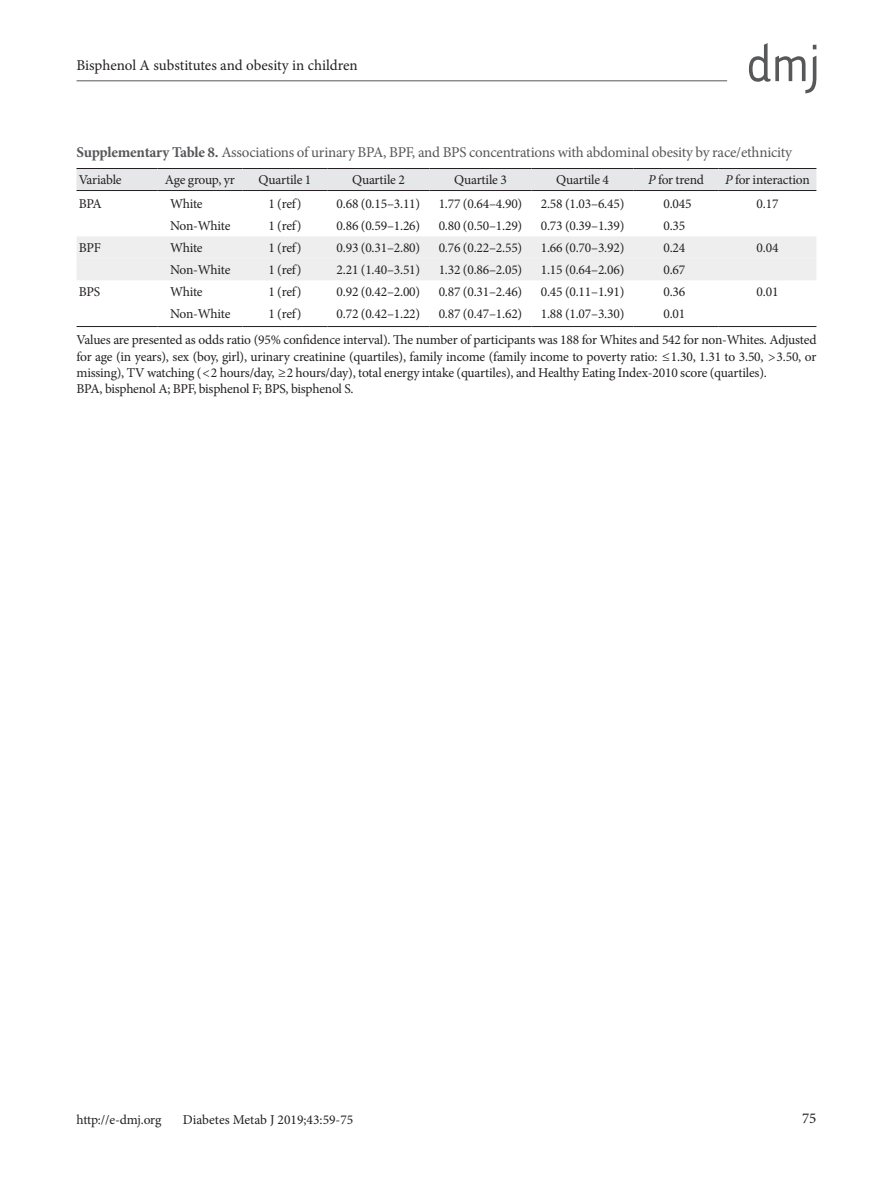
<style>
.page{position:relative;width:893px;height:1191px;background:#fff}
.page>*{position:absolute;margin:0;border:0;box-sizing:border-box;transform-origin:0 0}
.표제목그림{font:15px "Minion Pro";letter-spacing:-.015em;color:#57585a}
.t1{font:15px "Minion Pro";letter-spacing:-.005em;color:#231f20}
.표본문{font:13.5px/16.2px "Minion Pro";letter-spacing:-.015em;color:#231f20;text-align:justify}
.s1{font-weight:700}
.s2{font-style:italic}
</style>
<div class="page">
<hr style="left:77px;top:80px;width:650px;height:1px;background:#57585a">
<svg style="left:749px;top:43px;width:67px;height:50px"></svg>
<div style="left:77px;top:169px;width:739px;height:21px;background:#e6e7e9"></div>
<div style="left:77px;top:236px;width:739px;height:44px;background:#eeeeef"></div>
<hr style="left:77px;top:326px;width:80px;height:1px;background:#231f20">
<hr style="left:157px;top:326px;width:85px;height:1px;background:#231f20">
<hr style="left:242px;top:326px;width:85px;height:1px;background:#231f20">
<hr style="left:327px;top:326px;width:102px;height:1px;background:#231f20">
<hr style="left:429px;top:326px;width:102px;height:1px;background:#231f20">
<hr style="left:531px;top:326px;width:103px;height:1px;background:#231f20">
<hr style="left:634px;top:326px;width:85px;height:1px;background:#231f20">
<hr style="left:719px;top:326px;width:97px;height:1px;background:#231f20">
<hr style="left:77px;top:168px;width:80px;height:1px;background:#231f20">
<hr style="left:157px;top:168px;width:85px;height:1px;background:#231f20">
<hr style="left:242px;top:168px;width:85px;height:1px;background:#231f20">
<hr style="left:327px;top:168px;width:102px;height:1px;background:#231f20">
<hr style="left:429px;top:168px;width:102px;height:1px;background:#231f20">
<hr style="left:531px;top:168px;width:103px;height:1px;background:#231f20">
<hr style="left:634px;top:168px;width:85px;height:1px;background:#231f20">
<hr style="left:719px;top:168px;width:97px;height:1px;background:#231f20">
<hr style="left:77px;top:190px;width:80px;height:1px;background:#231f20">
<hr style="left:157px;top:190px;width:85px;height:1px;background:#231f20">
<hr style="left:242px;top:190px;width:85px;height:1px;background:#231f20">
<hr style="left:327px;top:190px;width:102px;height:1px;background:#231f20">
<hr style="left:429px;top:190px;width:102px;height:1px;background:#231f20">
<hr style="left:531px;top:190px;width:103px;height:1px;background:#231f20">
<hr style="left:634px;top:190px;width:85px;height:1px;background:#231f20">
<hr style="left:719px;top:190px;width:97px;height:1px;background:#231f20">
<p class="t1" style="left:77px;top:55px;width:283px">Bisphenol A substitutes and obesity in children</p>
<p class="표제목그림" style="left:77px;top:142px;width:717px"><span class="s1">Supplementary Table 8.</span> Associations of urinary BPA, BPF, and BPS concentrations with abdominal obesity by race/ethnicity</p>
<p class="표본문" style="left:79px;top:171px;width:45px">Variable</p>
<p class="표본문" style="left:165px;top:171px;width:72px">Age group, yr</p>
<p class="표본문" style="left:259px;top:171px;width:54px">Quartile 1</p>
<p class="표본문" style="left:352px;top:171px;width:54px">Quartile 2</p>
<p class="표본문" style="left:454px;top:171px;width:54px">Quartile 3</p>
<p class="표본문" style="left:556px;top:171px;width:54px">Quartile 4</p>
<p class="표본문" style="left:648px;top:171px;width:57px"><span class="s2">P</span> for trend</p>
<p class="표본문" style="left:725px;top:171px;width:86px"><span class="s2">P</span> for interaction</p>
<p class="표본문" style="left:79px;top:195px;width:25px">BPA</p>
<p class="표본문" style="left:170px;top:195px;width:34px">White</p>
<p class="표본문" style="left:268px;top:195px;width:34px">1 (ref)</p>
<p class="표본문" style="left:337px;top:195px;width:85px">0.68 (0.15–3.11)</p>
<p class="표본문" style="left:439px;top:195px;width:85px">1.77 (0.64–4.90)</p>
<p class="표본문" style="left:541px;top:195px;width:85px">2.58 (1.03–6.45)</p>
<p class="표본문" style="left:663px;top:195px;width:30px">0.045</p>
<p class="표본문" style="left:757px;top:195px;width:23px">0.17</p>
<p class="표본문" style="left:170px;top:217px;width:62px">Non-White</p>
<p class="표본문" style="left:268px;top:217px;width:34px">1 (ref)</p>
<p class="표본문" style="left:337px;top:217px;width:85px">0.86 (0.59–1.26)</p>
<p class="표본문" style="left:439px;top:217px;width:85px">0.80 (0.50–1.29)</p>
<p class="표본문" style="left:541px;top:217px;width:85px">0.73 (0.39–1.39)</p>
<p class="표본문" style="left:663px;top:217px;width:23px">0.35</p>
<p class="표본문" style="left:79px;top:239px;width:24px">BPF</p>
<p class="표본문" style="left:170px;top:239px;width:34px">White</p>
<p class="표본문" style="left:268px;top:239px;width:34px">1 (ref)</p>
<p class="표본문" style="left:337px;top:239px;width:85px">0.93 (0.31–2.80)</p>
<p class="표본문" style="left:439px;top:239px;width:85px">0.76 (0.22–2.55)</p>
<p class="표본문" style="left:541px;top:239px;width:85px">1.66 (0.70–3.92)</p>
<p class="표본문" style="left:663px;top:239px;width:23px">0.24</p>
<p class="표본문" style="left:757px;top:239px;width:23px">0.04</p>
<p class="표본문" style="left:170px;top:261px;width:62px">Non-White</p>
<p class="표본문" style="left:268px;top:261px;width:34px">1 (ref)</p>
<p class="표본문" style="left:337px;top:261px;width:85px">2.21 (1.40–3.51)</p>
<p class="표본문" style="left:439px;top:261px;width:85px">1.32 (0.86–2.05)</p>
<p class="표본문" style="left:541px;top:261px;width:85px">1.15 (0.64–2.06)</p>
<p class="표본문" style="left:663px;top:261px;width:23px">0.67</p>
<p class="표본문" style="left:79px;top:283px;width:23px">BPS</p>
<p class="표본문" style="left:170px;top:283px;width:34px">White</p>
<p class="표본문" style="left:268px;top:283px;width:34px">1 (ref)</p>
<p class="표본문" style="left:337px;top:283px;width:85px">0.92 (0.42–2.00)</p>
<p class="표본문" style="left:439px;top:283px;width:85px">0.87 (0.31–2.46)</p>
<p class="표본문" style="left:541px;top:283px;width:85px">0.45 (0.11–1.91)</p>
<p class="표본문" style="left:663px;top:283px;width:23px">0.36</p>
<p class="표본문" style="left:757px;top:283px;width:23px">0.01</p>
<p class="표본문" style="left:170px;top:305px;width:62px">Non-White</p>
<p class="표본문" style="left:268px;top:305px;width:34px">1 (ref)</p>
<p class="표본문" style="left:337px;top:305px;width:85px">0.72 (0.42–1.22)</p>
<p class="표본문" style="left:439px;top:305px;width:85px">0.87 (0.47–1.62)</p>
<p class="표본문" style="left:541px;top:305px;width:85px">1.88 (1.07–3.30)</p>
<p class="표본문" style="left:663px;top:305px;width:23px">0.01</p>
<p class="표본문" style="left:77px;top:332px;width:741px">Values are presented as odds ratio (95% confidence interval). The number of participants was 188 for Whites and 542 for non-Whites. Adjusted for age (in years), sex (boy, girl), urinary creatinine (quartiles), family income (family income to poverty ratio: ≤1.30, 1.31 to 3.50, &gt;3.50, or missing), TV watching (&lt;2 hours/day, ≥2 hours/day), total energy intake (quartiles), and Healthy Eating Index-2010 score (quartiles).</p>
<p class="표본문" style="left:77px;top:381px;width:279px">BPA, bisphenol A; BPF, bisphenol F; BPS, bisphenol S.</p>
<p class="표본문" style="left:77px;top:1111px;width:86px">http://e-dmj.org</p>
<p class="표본문" style="left:183px;top:1111px;width:172px">Diabetes Metab J 2019;43:59-75</p>
<p class="t1" style="left:802px;top:1107px;width:16px">75</p>
</div>
